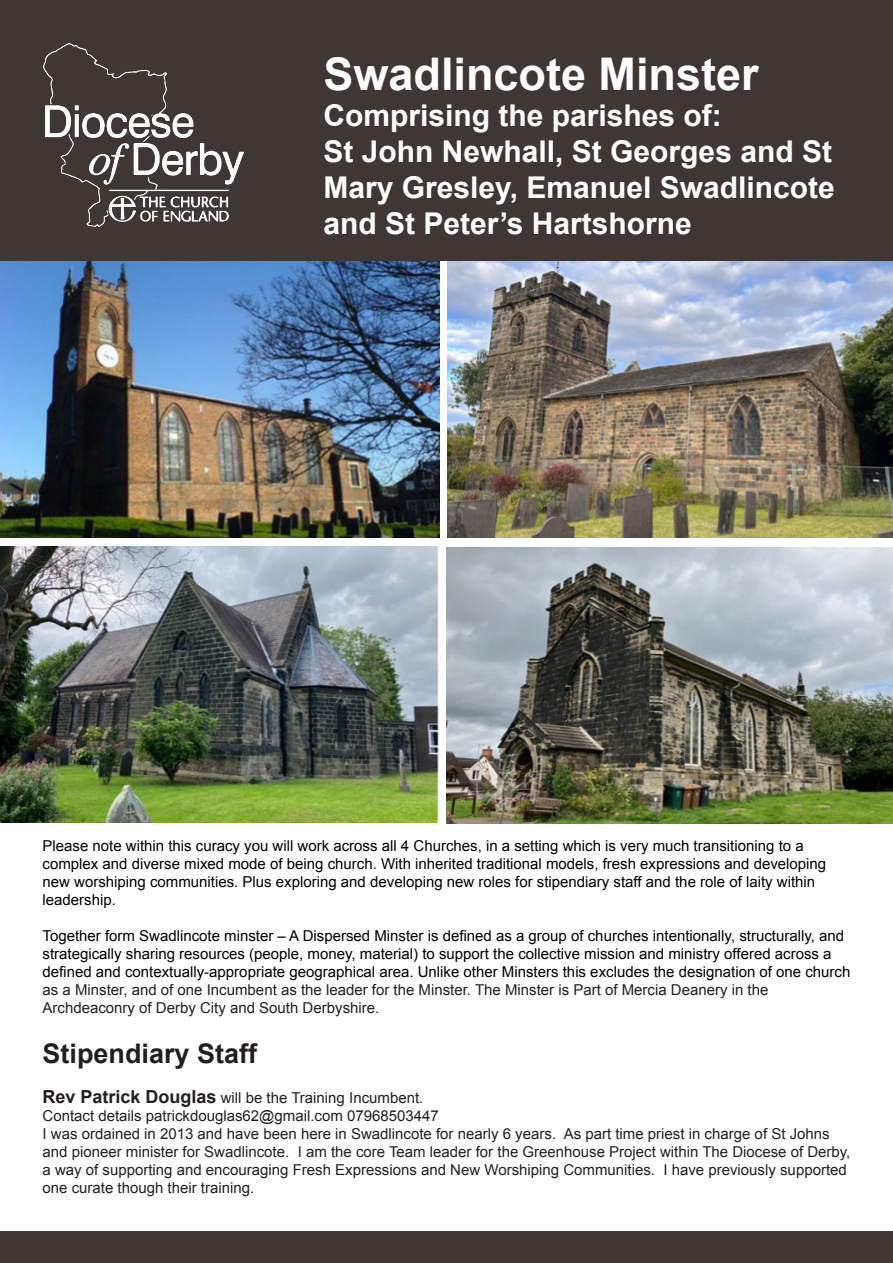
<style>
.page{position:relative;width:893px;height:1263px;background:#fff}
.page>*{position:absolute;margin:0;border:0;box-sizing:border-box;transform-origin:0 0}
.t1{font:700 45px "Arial";color:#fff}
.t2{font:700 30px/36px "Arial";color:#fff;text-align:justify}
.t3{font:700 27px "Arial";color:#231f20}
.t4{font:15px/18px "Arial";color:#000}
.t5{font:15px/18px "Arial";color:#231f20}
.s1{color:#231f20}
.s2{font-weight:700;font-size:18px}
</style>
<div class="page">
<div style="left:0;top:0;width:893px;height:260px;background:#3e3734"></div>
<img style="left:43px;top:44px;width:200px;height:182px">
<div style="left:0;top:1231px;width:893px;height:32px;background:#3e3734"></div>
<img style="left:0;top:261px;width:439px;height:277px">
<img style="left:448px;top:261px;width:445px;height:277px">
<img style="left:0;top:546px;width:439px;height:277px">
<img style="left:446px;top:547px;width:447px;height:276px">
<p class="t1" style="left:324px;top:45px;width:437px">Swadlincote Minster</p>
<p class="t2" style="left:324px;top:99px;width:400px">Comprising the parishes of:</p>
<p class="t2" style="left:324px;top:135px;width:513px">St John Newhall, St Georges and St Mary Gresley, Emanuel Swadlincote and St Peter’s Hartshorne</p>
<p class="t4" style="left:43px;top:837px;width:785px">Please note within this curacy you will work across all 4 Churches, in a setting which is very much transitioning to a complex and diverse mixed mode of being church. With inherited traditional models, fresh expressions and developing new worshiping communities. Plus exploring and developing new roles for stipendiary staff and the role of laity within leadership.</p>
<p class="t4" style="left:43px;top:927px;width:809px">Together form Swadlincote minster – A Dispersed Minster is defined as a group of churches intentionally, structurally, and strategically sharing resources (people, money, material) to support the collective mission and ministry offered across a defined and contextually-appropriate geographical area. Unlike other Minsters this excludes the designation of one church <span class="s1">as a Minster, and of one Incumbent as the leader for the Minster. The Minster is Part of Mercia Deanery in the Archdeaconry of Derby City and South Derbyshire.</span></p>
<p class="t3" style="left:43px;top:1036px;width:216px">Stipendiary Staff</p>
<p class="t5" style="left:43px;top:1089px;width:382px"><span class="s2">Rev Patrick Douglas</span> will be the Training Incumbent.</p>
<p class="t5" style="left:43px;top:1107px;width:398px">Contact details patrickdouglas62@gmail.com 07968503447</p>
<p class="t5" style="left:43px;top:1125px;width:809px">I was ordained in 2013 and have been here in Swadlincote for nearly 6 years. As part time priest in charge of St Johns and pioneer minister for Swadlincote. I am the core Team leader for the Greenhouse Project within The Diocese of Derby,</p>
<p class="t5" style="left:43px;top:1161px;width:806px">a way of supporting and encouraging Fresh Expressions and New Worshiping Communities. I have previously supported one curate though their training.</p>
</div>
